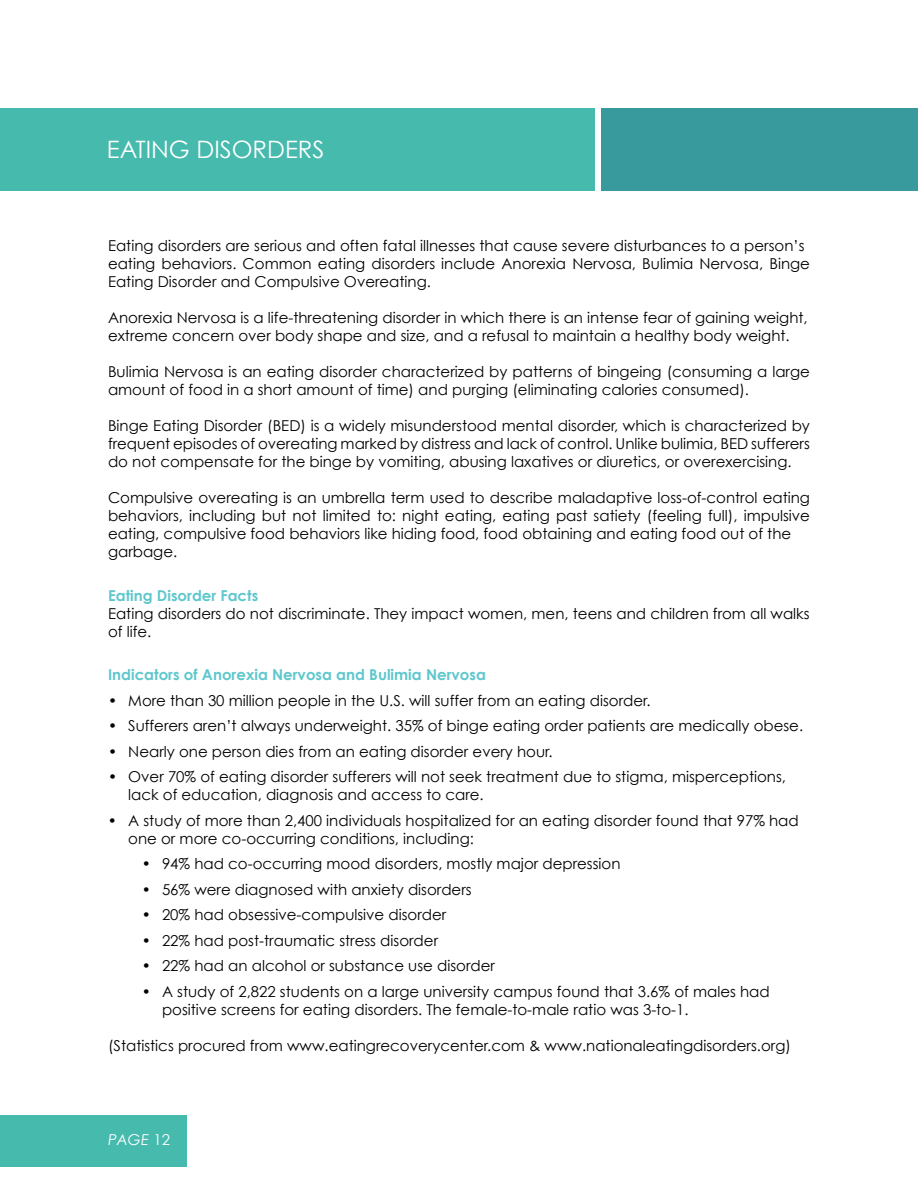
<style>
.page{position:relative;width:918px;height:1188px;background:#fff}
.page>*{position:absolute;margin:0;border:0;box-sizing:border-box;transform-origin:0 0}
.t1{font:24px "Century Gothic";color:#fff}
.t2{font:15px/18px "Century Gothic";color:#000}
.t3{font:700 15px "Century Gothic";color:#5fc7cc}
.t4{font:italic 15px "Century Gothic";color:#fff}
.s1{font-style:normal}
</style>
<div class="page">
<div style="left:0;top:1115px;width:187px;height:51px;background:#47baae"></div>
<div style="left:0;top:108px;width:594px;height:82px;background:#47baae"></div>
<div style="left:602px;top:108px;width:316px;height:82px;background:#399a9e"></div>
<h1 class="t1" style="left:107px;top:135px;width:219px">EATING DISORDERS</h1>
<p class="t2" style="left:108px;top:237px;width:703px">Eating disorders are serious and often fatal illnesses that cause severe disturbances to a person’s eating behaviors. Common eating disorders include Anorexia Nervosa, Bulimia Nervosa, Binge<br>Eating Disorder and Compulsive Overeating.</p>
<p class="t2" style="left:108px;top:309px;width:701px">Anorexia Nervosa is a life-threatening disorder in which there is an intense fear of gaining weight, extreme concern over body shape and size, and a refusal to maintain a healthy body weight.</p>
<p class="t2" style="left:108px;top:363px;width:704px">Bulimia Nervosa is an eating disorder characterized by patterns of bingeing (consuming a large amount of food in a short amount of time) and purging (eliminating calories consumed).</p>
<p class="t2" style="left:108px;top:417px;width:704px;text-align:justify">Binge Eating Disorder (BED) is a widely misunderstood mental disorder, which is characterized by frequent episodes of overeating marked by distress and lack of control. Unlike bulimia, BED sufferers do not compensate for the binge by vomiting, abusing laxatives or diuretics, or overexercising.</p>
<p class="t2" style="left:108px;top:489px;width:704px">Compulsive overeating is an umbrella term used to describe maladaptive loss-of-control eating behaviors, including but not limited to: night eating, eating past satiety (feeling full), impulsive eating, compulsive food behaviors like hiding food, food obtaining and eating food out of the garbage.</p>
<p class="t3" style="left:108px;top:586px;width:152px">Eating Disorder Facts</p>
<p class="t2" style="left:108px;top:604px;width:703px">Eating disorders do not discriminate. They impact women, men, teens and children from all walks of life.</p>
<p class="t3" style="left:108px;top:665px;width:379px">Indicators of Anorexia Nervosa and Bulimia Nervosa</p>
<p class="t2" style="left:108px;top:691px;width:544px">• More than 30 million people in the U.S. will suffer from an eating disorder.</p>
<p class="t2" style="left:108px;top:717px;width:697px">• Sufferers aren’t always underweight. 35% of binge eating order patients are medically obese.</p>
<p class="t2" style="left:108px;top:742px;width:446px">• Nearly one person dies from an eating disorder every hour.</p>
<p class="t2" style="left:128px;top:768px;width:659px;text-indent:-20px">• Over 70% of eating disorder sufferers will not seek treatment due to stigma, misperceptions, lack of education, diagnosis and access to care.</p>
<p class="t2" style="left:128px;top:811px;width:672px;text-indent:-20px">• A study of more than 2,400 individuals hospitalized for an eating disorder found that 97% had one or more co-occurring conditions, including:</p>
<p class="t2" style="left:142px;top:855px;width:480px">• 94% had co-occurring mood disorders, mostly major depression</p>
<p class="t2" style="left:142px;top:880px;width:331px">• 56% were diagnosed with anxiety disorders</p>
<p class="t2" style="left:142px;top:906px;width:306px">• 20% had obsessive-compulsive disorder</p>
<p class="t2" style="left:142px;top:931px;width:298px">• 22% had post-traumatic stress disorder</p>
<p class="t2" style="left:142px;top:957px;width:355px">• 22% had an alcohol or substance use disorder</p>
<p class="t2" style="left:162px;top:982px;width:609px;text-indent:-20px">• A study of 2,822 students on a large university campus found that 3.6% of males had positive screens for eating disorders. The female-to-male ratio was 3-to-1.</p>
<p class="t2" style="left:108px;top:1036px;width:685px">(Statistics procured from www.eatingrecoverycenter.com &amp; www.nationaleatingdisorders.org)</p>
<p class="t4" style="left:108px;top:1131px;width:63px">PAGE <span class="s1">12</span></p>
</div>
